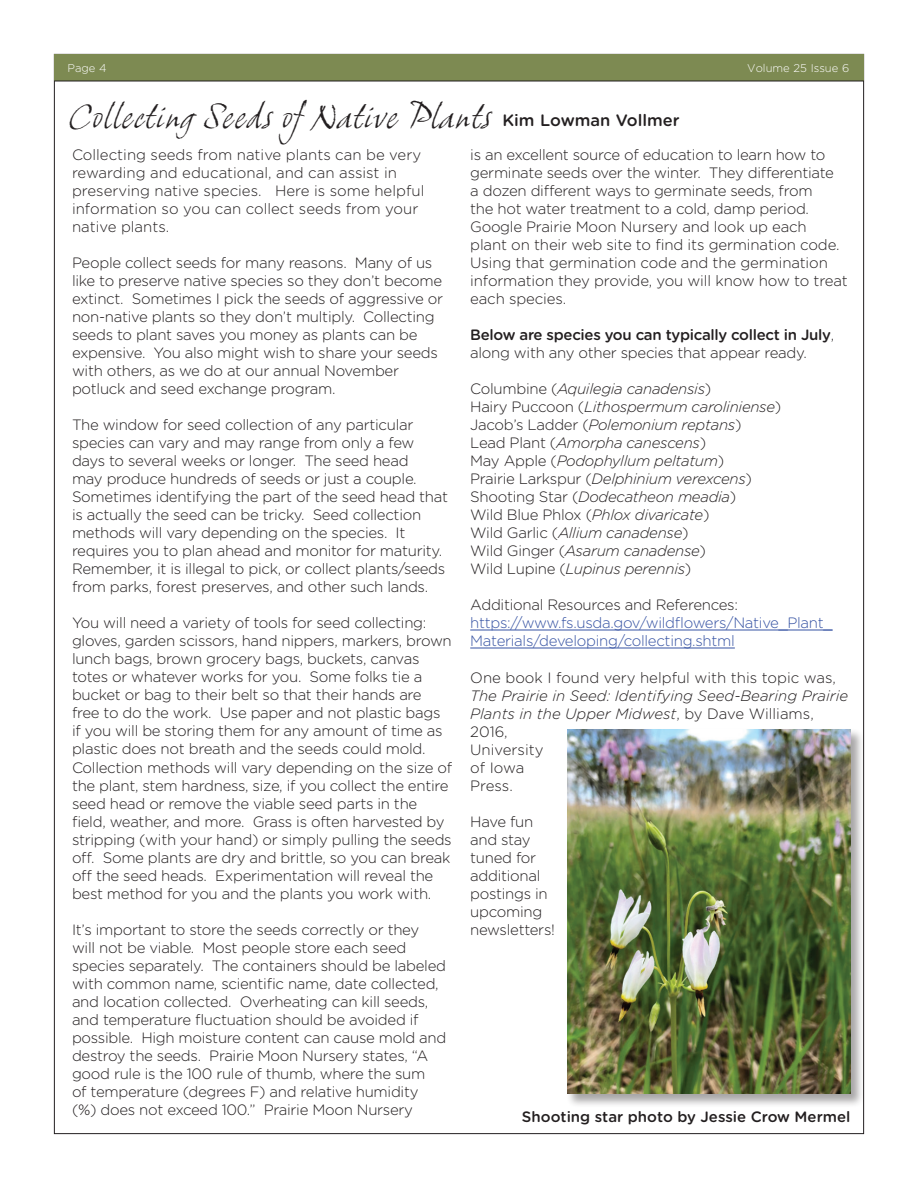
<style>
.page{position:relative;width:918px;height:1188px;background:#fff}
.page>*{position:absolute;margin:0;border:0;box-sizing:border-box;transform-origin:0 0}
.t1{font:italic 33px "Grimshaw Hand ITC";color:#231f20}
.t2{font:500 16.5px "Gotham Rounded";color:#231f20}
.t3{font:300 15px/18px "Gotham Rounded";letter-spacing:-.02em;color:#231f20}
.t4{font:italic 300 15px/18px "Gotham Rounded";letter-spacing:-.02em;color:#231f20}
.t5{font:300 15px/18px "Gotham Rounded";color:#231f20}
.t6{font:italic 300 15px/18px "Gotham Rounded";color:#231f20}
.t7{font:300 15px/18px "Gotham Rounded";letter-spacing:-.02em;color:#3653a3}
.t8{font:500 15px/18px "Gotham Rounded";letter-spacing:-.02em;color:#231f20}
.t9{font:500 15px "Gotham Rounded";color:#231f20}
.t10{font:300 11.25px "Gotham Rounded";color:#fff}
.s1{font-weight:300}
.s2{font-style:normal}
</style>
<div class="page">
<div style="left:54px;top:54px;width:810px;height:27px;background:#7d8a52"></div>
<hr style="left:54px;top:81px;width:810px;height:1px;background:#231f20">
<hr style="left:470px;top:630px;width:363px;height:1px;background:#3653a3">
<hr style="left:470px;top:648px;width:265px;height:1px;background:#3653a3">
<div style="left:566px;top:728px;width:299px;height:380px;background:#231f20;opacity:.4"></div>
<img style="left:567px;top:729px;width:283px;height:365px">
<p class="t10" style="left:68px;top:61px;width:41px">Page 4</p>
<p class="t10" style="left:747px;top:61px;width:104px">Volume 25 Issue 6</p>
<h1 class="t1" style="left:68px;top:97px;width:426px">Collecting Seeds ofNative Plants</h1>
<p class="t2" style="left:502px;top:108px;width:179px">Kim Lowman Vollmer</p>
<p class="t5" style="left:72px;top:146px;width:354px">Collecting seeds from native plants can be very rewarding and educational, and can assist in preserving native species. Here is some helpful information so you can collect seeds from your native plants.</p>
<p class="t3" style="left:72px;top:254px;width:373px">People collect seeds for many reasons. Many of us like to preserve native species so they don’t become extinct. Sometimes I pick the seeds of aggressive or non-native plants so they don’t multiply. Collecting seeds to plant saves you money as plants can be expensive. You also might wish to share your seeds with others, as we do at our annual November potluck and seed exchange program.</p>
<p class="t3" style="left:72px;top:416px;width:378px">The window for seed collection of any particular species can vary and may range from only a few days to several weeks or longer. The seed head<br>may produce hundreds of seeds or just a couple.<br>Sometimes identifying the part of the seed head that is actually the seed can be tricky. Seed collection methods will vary depending on the species. It requires you to plan ahead and monitor for maturity.<br>Remember, it is illegal to pick, or collect plants/seeds from parks, forest preserves, and other such lands.</p>
<p class="t3" style="left:72px;top:614px;width:382px">You will need a variety of tools for seed collecting: gloves, garden scissors, hand nippers, markers, brown lunch bags, brown grocery bags, buckets, canvas totes or whatever works for you. Some folks tie a bucket or bag to their belt so that their hands are free to do the work. Use paper and not plastic bags if you will be storing them for any amount of time as plastic does not breath and the seeds could mold.<br>Collection methods will vary depending on the size of the plant, stem hardness, size, if you collect the entire seed head or remove the viable seed parts in the field, weather, and more. Grass is often harvested by stripping (with your hand) or simply pulling the seeds off. Some plants are dry and brittle, so you can break off the seed heads. Experimentation will reveal the best method for you and the plants you work with.</p>
<p class="t3" style="left:72px;top:920px;width:376px">It’s important to store the seeds correctly or they<br>will not be viable. Most people store each seed species separately. The containers should be labeled with common name, scientific name, date collected, and location collected. Overheating can kill seeds, and temperature fluctuation should be avoided if possible. High moisture content can cause mold and destroy the seeds. Prairie Moon Nursery states, “A good rule is the 100 rule of thumb, where the sum<br>of temperature (degrees F) and relative humidity (%) does not exceed 100.” Prairie Moon Nursery</p>
<p class="t3" style="left:470px;top:146px;width:379px">is an excellent source of education to learn how to germinate seeds over the winter. They differentiate<br>a dozen different ways to germinate seeds, from<br>the hot water treatment to a cold, damp period.<br>Google Prairie Moon Nursery and look up each<br>plant on their web site to find its germination code.<br>Using that germination code and the germination information they provide, you will know how to treat each species.</p>
<p class="t8" style="left:470px;top:326px;width:365px">Below are species you can typically collect in July<span class="s1">, along with any other species that appear ready.</span></p>
<p class="t4" style="left:470px;top:380px;width:313px"><span class="s2">Columbine (</span>Aquilegia canadensis<span class="s2">)<br>Hairy Puccoon (</span>Lithospermum caroliniense<span class="s2">)<br>Jacob’s Ladder (</span>Polemonium reptans<span class="s2">)<br>Lead Plant (</span>Amorpha canescens<span class="s2">)<br>May Apple (</span>Podophyllum peltatum<span class="s2">)<br>Prairie Larkspur (</span>Delphinium verexcens<span class="s2">)<br>Shooting Star (</span>Dodecatheon meadia<span class="s2">)<br>Wild Blue Phlox (</span>Phlox divaricate<span class="s2">)<br>Wild Garlic (</span>Allium canadense<span class="s2">)<br>Wild Ginger (</span>Asarum canadense<span class="s2">)<br>Wild Lupine (</span>Lupinus perennis<span class="s2">)</span></p>
<p class="t3" style="left:470px;top:596px;width:269px">Additional Resources and References:</p>
<p class="t7" style="left:470px;top:614px;width:364px">https://www.fs.usda.gov/wildflowers/Native_Plant_<br>Materials/developing/collecting.shtml</p>
<p class="t5" style="left:470px;top:668px;width:367px">One book I found very helpful with this topic was,</p>
<p class="t6" style="left:470px;top:686px;width:379px">The Prairie in Seed: Identifying Seed-Bearing Prairie<br>Plants in the Upper Midwest<span class="s2">, by Dave Williams,<br>2016,<br>University<br>of Iowa<br>Press.</span></p>
<p class="t3" style="left:470px;top:812px;width:86px">Have fun and stay tuned for additional postings in upcoming newsletters!</p>
<p class="t9" style="left:522px;top:1106px;width:330px">Shooting star photo by Jessie Crow Mermel</p>
</div>
